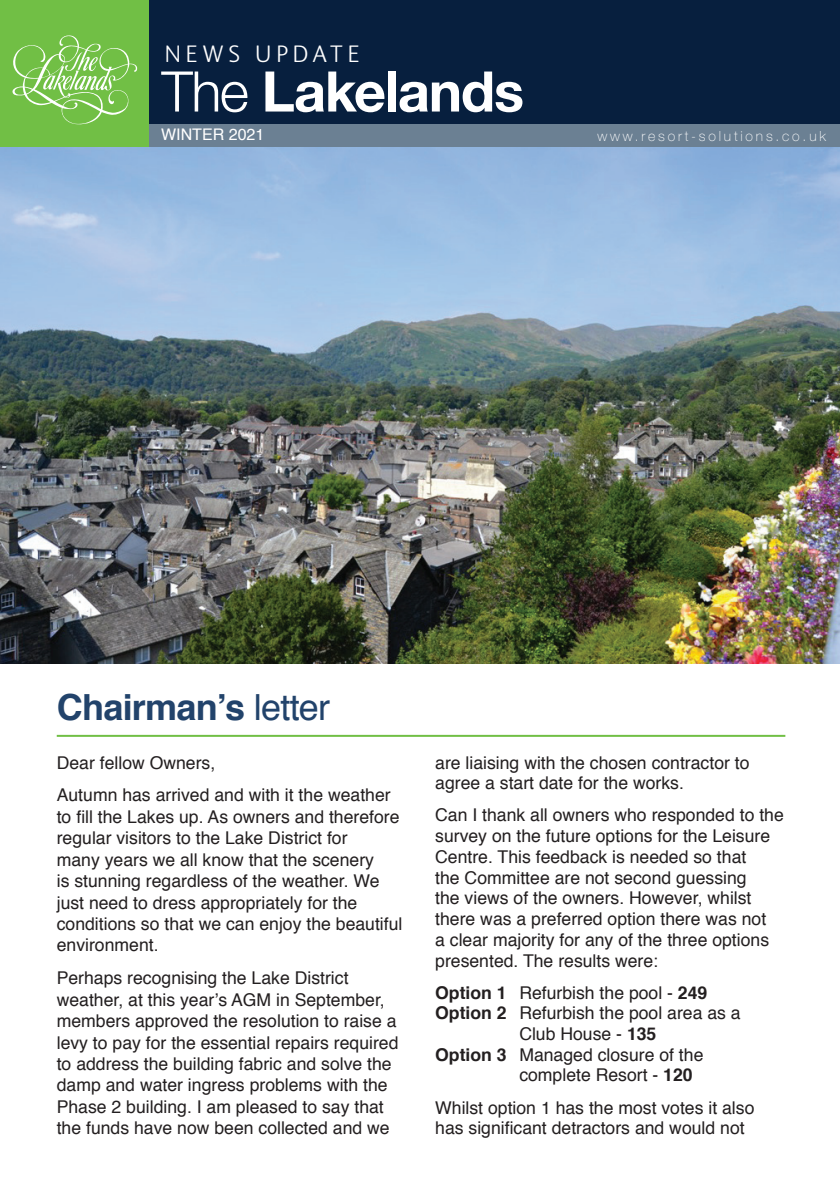
<style>
.page{position:relative;width:840px;height:1191px;background:#fff}
.page>*{position:absolute;margin:0;border:0;box-sizing:border-box;transform-origin:0 0}
.t1{font:700 56px "Helvetica Neue LT Std";letter-spacing:-.025em;color:#fff}
.t2{font:700 36px "Helvetica";letter-spacing:-.02em;color:#22436b}
.t3{font:300 24px "FS Albert";letter-spacing:.2em;color:#fff}
.t4{font:17.6px/21.4px "Helvetica";color:#231f20}
.t5{font:16px "Helvetica";color:#fff}
.t6{font:100 14px "Helvetica Neue LT Std";letter-spacing:.2em;color:#fff}
.s1{font-weight:300}
.s2{font-weight:400}
.s3{font-weight:700}
</style>
<div class="page">
<div style="left:149px;top:0;width:690px;height:124px;background:#071f3e"></div>
<div style="left:145px;top:124px;width:694px;height:23px;background:#6b8093"></div>
<div style="left:0;top:0;width:149px;height:147px;background:#71bf45"></div>
<svg style="left:12px;top:35px;width:125px;height:89px"></svg>
<hr style="left:57px;top:735px;width:727px;height:2px;background:#71bf45">
<img style="left:0;top:147px;width:839px;height:516px">
<h3 class="t3" style="left:165px;top:38px;width:196px">NEWS UPDATE</h3>
<h1 class="t1" style="left:161px;top:57px;width:364px"><span class="s1">The</span> Lakelands</h1>
<p class="t5" style="left:161px;top:121px;width:105px">WINTER 2021</p>
<p class="t6" style="left:597px;top:128px;width:230px">www.resort-solutions.co.uk</p>
<h2 class="t2" style="left:57px;top:678px;width:275px">Chairman’s <span class="s2">letter</span></h2>
<p class="t4" style="left:57px;top:745px;width:335px;line-height:32.8px">Dear fellow Owners,<br>Autumn has arrived and with it the weather</p>
<p class="t4" style="left:57px;top:805px;width:347px">to fill the Lakes up. As owners and therefore regular visitors to the Lake District for<br>many years we all know that the scenery<br>is stunning regardless of the weather. We just need to dress appropriately for the conditions so that we can enjoy the beautiful environment.</p>
<p class="t4" style="left:57px;top:966px;width:343px">Perhaps recognising the Lake District weather, at this year’s AGM in September, members approved the resolution to raise a levy to pay for the essential repairs required to address the building fabric and solve the damp and water ingress problems with the Phase 2 building. I am pleased to say that the funds have now been collected and we</p>
<p class="t4" style="left:435px;top:751px;width:316px;line-height:20.8px">are liaising with the chosen contractor to agree a start date for the works.</p>
<p class="t4" style="left:435px;top:804px;width:350px;line-height:20.8px">Can I thank all owners who responded to the survey on the future options for the Leisure Centre. This feedback is needed so that<br>the Committee are not second guessing<br>the views of the owners. However, whilst there was a preferred option there was not<br>a clear majority for any of the three options presented. The results were:</p>
<p class="t4" style="left:435px;top:981px;width:273px"><span class="s3">Option 1</span> Refurbish the pool - <span class="s3">249</span></p>
<p class="t4" style="left:435px;top:1002px;width:307px"><span class="s3">Option 2</span> Refurbish the pool area as a</p>
<p class="t4" style="left:519px;top:1022px;width:138px">Club House - <span class="s3">135</span></p>
<p class="t4" style="left:435px;top:1043px;width:269px"><span class="s3">Option 3</span> Managed closure of the</p>
<p class="t4" style="left:519px;top:1064px;width:175px">complete Resort - <span class="s3">120</span></p>
<p class="t4" style="left:435px;top:1096px;width:320px;line-height:20.8px">Whilst option 1 has the most votes it also has significant detractors and would not</p>
</div>
